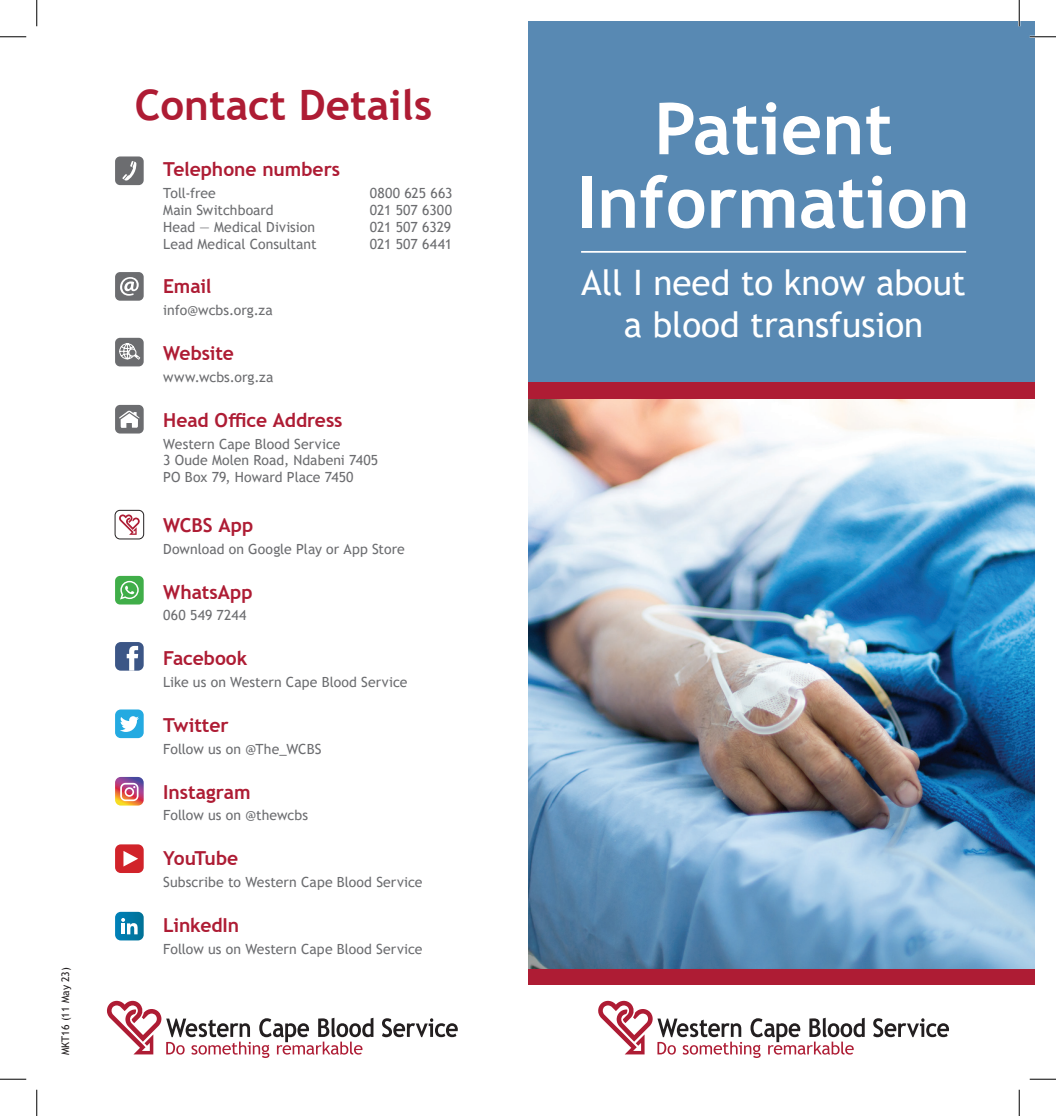
<style>
.page{position:relative;width:1056px;height:1116px;background:#fff}
.page>*{position:absolute;margin:0;border:0;box-sizing:border-box;transform-origin:0 0}
.t1{font:700 71.75px/73.5px "Trebuchet MS";color:#fff;text-align:center}
.t2{font:700 42px "Trebuchet MS";color:#ae1c34}
.t3{font:35px/42px "Trebuchet MS";color:#fff;text-align:center}
.t4{font:700 19.25px "Trebuchet MS";letter-spacing:-.005em;color:#ae1c34}
.t5{font:700 19.25px "Trebuchet MS";letter-spacing:-.035em;color:#ae1c34}
.t6{font:14px/16.8px "Trebuchet MS";letter-spacing:.005em;color:#6c6d70}
.t7{font:10.5px "Trebuchet MS";color:#231f20}
</style>
<div class="page">
<svg style="left:382px;top:1018px;width:76px;height:19px"></svg>
<svg style="left:107px;top:1000px;width:266px;height:57px"></svg>
<div style="left:115px;top:709px;width:29px;height:29px;background:#24aae1;border-radius:6px"></div>
<svg style="left:120px;top:716px;width:19px;height:15px"></svg>
<div style="left:115px;top:405px;width:29px;height:28px;background:#6c6d70;border-radius:5px"></div>
<div style="left:115px;top:576px;width:29px;height:28px;background:#40ae49;border-radius:5px"></div>
<div style="left:115px;top:510px;width:29px;height:29px;border:1px solid #231f20;border-radius:5px"></div>
<div style="left:115px;top:338px;width:29px;height:28px;background:#6c6d70;border-radius:5px"></div>
<div style="left:115px;top:156px;width:29px;height:29px;background:#6c6d70;border-radius:5px"></div>
<div style="left:115px;top:272px;width:29px;height:28px;background:#6c6d70;border-radius:5px"></div>
<div style="left:115px;top:642px;width:29px;height:28px;background:#3c5686;border-radius:6px"></div>
<svg style="left:127px;top:645px;width:11px;height:25px"></svg>
<svg style="left:122px;top:161px;width:15px;height:20px"></svg>
<svg style="left:120px;top:277px;width:19px;height:18px"></svg>
<svg style="left:119px;top:343px;width:21px;height:17px"></svg>
<svg style="left:119px;top:410px;width:21px;height:18px"></svg>
<svg style="left:115px;top:776px;width:29px;height:29px"></svg>
<div style="left:528px;top:968px;width:506px;height:16px;background:#ae1c34"></div>
<svg style="left:873px;top:1018px;width:76px;height:19px"></svg>
<svg style="left:598px;top:1000px;width:266px;height:57px"></svg>
<div style="left:115px;top:844px;width:29px;height:28px;background:#d1232a;border-radius:6px"></div>
<svg style="left:123px;top:851px;width:15px;height:15px"></svg>
<svg style="left:120px;top:580px;width:19px;height:19px"></svg>
<div style="left:528px;top:22px;width:506px;height:377px;background:#5889b3"></div>
<svg style="left:115px;top:911px;width:29px;height:29px"></svg>
<svg style="left:119px;top:514px;width:21px;height:20px"></svg>
<hr style="left:581px;top:251px;width:385px;height:2px;background:#fff">
<img style="left:528px;top:399px;width:506px;height:569px">
<div style="left:528px;top:382px;width:506px;height:16px;background:#ae1c34"></div>
<hr style="left:1029px;top:36px;width:27px;height:2px;background:#fff">
<hr style="left:1018px;top:0;width:2px;height:26px;background:#fff">
<svg style="left:0;top:36px;width:26px;height:1px"></svg>
<svg style="left:1029px;top:36px;width:27px;height:1px"></svg>
<svg style="left:0;top:1078px;width:26px;height:1px"></svg>
<svg style="left:1029px;top:1078px;width:27px;height:1px"></svg>
<svg style="left:36px;top:0;width:1px;height:26px"></svg>
<svg style="left:36px;top:1089px;width:1px;height:26px"></svg>
<svg style="left:1019px;top:0;width:1px;height:26px"></svg>
<svg style="left:1019px;top:1089px;width:1px;height:26px"></svg>
<p class="t7" style="left:59px;top:1055px;width:89px;rotate:-90deg">MKT16 (11 May 23)</p>
<h2 class="t2" style="left:135px;top:79px;width:299px">Contact Details</h2>
<h3 class="t4" style="left:163px;top:157px;width:178px">Telephone numbers</h3>
<p class="t6" style="left:163px;top:184px;width:54px">Toll-free</p>
<p class="t6" style="left:370px;top:184px;width:84px">0800 625 663</p>
<p class="t6" style="left:163px;top:201px;width:112px">Main Switchboard</p>
<p class="t6" style="left:370px;top:201px;width:84px">021 507 6300</p>
<p class="t6" style="left:163px;top:218px;width:153px">Head — Medical Division</p>
<p class="t6" style="left:370px;top:218px;width:83px">021 507 6329</p>
<p class="t6" style="left:163px;top:235px;width:155px">Lead Medical Consultant</p>
<p class="t6" style="left:370px;top:235px;width:84px">021 507 6441</p>
<h3 class="t4" style="left:163px;top:274px;width:50px">Email</h3>
<p class="t6" style="left:163px;top:302px;width:111px">info@wcbs.org.za</p>
<h3 class="t4" style="left:163px;top:341px;width:72px">Website</h3>
<p class="t6" style="left:163px;top:368px;width:112px">www.wcbs.org.za</p>
<h3 class="t4" style="left:163px;top:408px;width:181px">Head Office Address</h3>
<p class="t6" style="left:163px;top:435px;width:216px">Western Cape Blood Service<br>3 Oude Molen Road, Ndabeni 7405<br>PO Box 79, Howard Place 7450</p>
<h3 class="t4" style="left:163px;top:513px;width:92px">WCBS App</h3>
<p class="t6" style="left:163px;top:540px;width:243px">Download on Google Play or App Store</p>
<h3 class="t4" style="left:163px;top:579px;width:91px">WhatsApp</h3>
<p class="t6" style="left:163px;top:607px;width:85px">060 549 7244</p>
<h3 class="t4" style="left:163px;top:646px;width:86px">Facebook</h3>
<p class="t6" style="left:163px;top:673px;width:246px">Like us on Western Cape Blood Service</p>
<h3 class="t4" style="left:163px;top:713px;width:67px">Twitter</h3>
<p class="t6" style="left:163px;top:740px;width:160px">Follow us on @The_WCBS</p>
<h3 class="t4" style="left:163px;top:779px;width:89px">Instagram</h3>
<p class="t6" style="left:163px;top:806px;width:146px">Follow us on @thewcbs</p>
<h3 class="t5" style="left:163px;top:846px;width:76px">YouTube</h3>
<p class="t6" style="left:163px;top:873px;width:261px">Subscribe to Western Cape Blood Service</p>
<h3 class="t4" style="left:163px;top:913px;width:77px">LinkedIn</h3>
<p class="t6" style="left:163px;top:940px;width:261px">Follow us on Western Cape Blood Service</p>
<h1 class="t1" style="left:577px;top:92px;width:394px">Patient<br>Information</h1>
<h3 class="t3" style="left:581px;top:261px;width:386px">All I need to know about a blood transfusion</h3>
</div>
